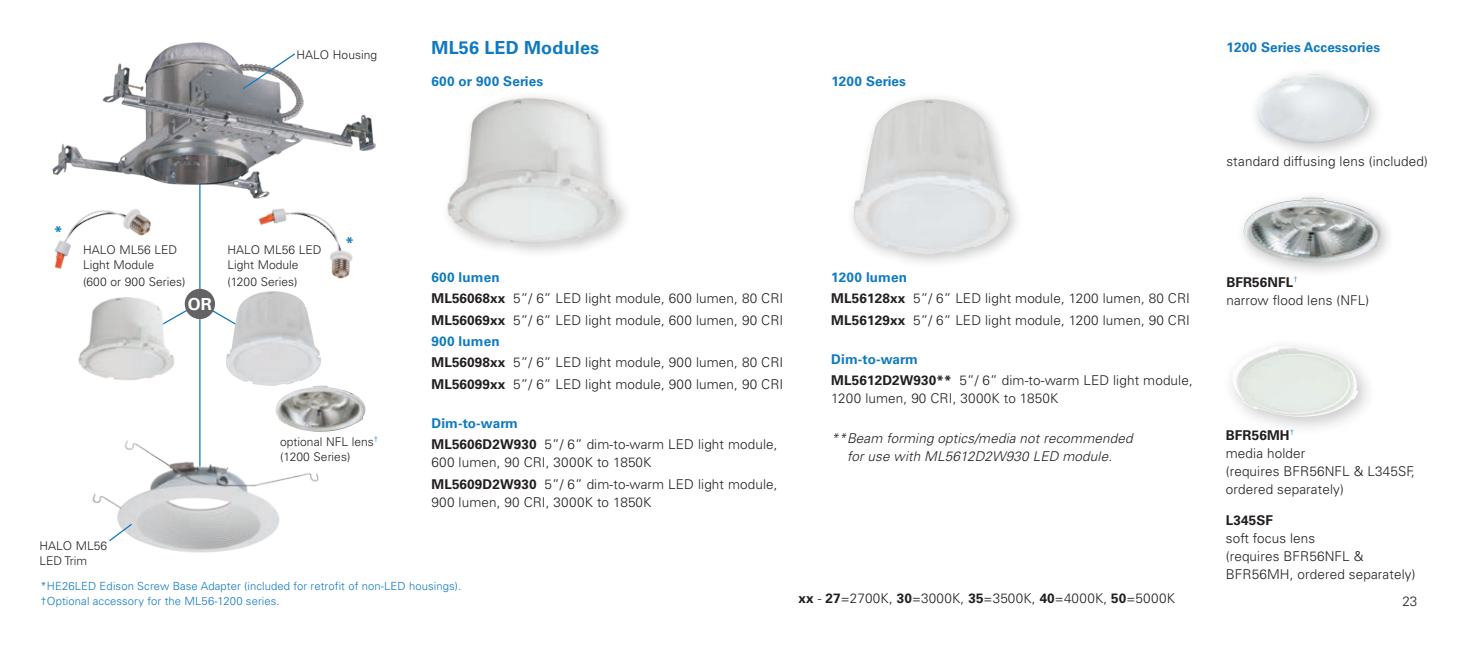
<style>
.page{position:relative;width:1458px;height:648px;background:#fff}
.page>*{position:absolute;margin:0;border:0;box-sizing:border-box;transform-origin:0 0}
.t1{font:700 18px "Univers LT Std";letter-spacing:.01em;color:#107ac0}
.t2{font:700 16.65px "Univers LT Std";color:#fff}
.t3{font:700 15.3px "Univers LT Std";color:#107ac0}
.t4{font:300 13.5px/21.4px "Univers LT Std";letter-spacing:.01em;color:#231f20}
.t5{font:italic 300 13.5px/18px "Univers LT Std";letter-spacing:.01em;color:#231f20;text-align:center}
.t6{font:700 13.5px "Univers LT Std";letter-spacing:.01em;color:#107ac0}
.t7{font:700 13.5px "Univers LT Std";letter-spacing:.01em;color:#231f20}
.t8{font:300 11.92px/15.1px "Univers LT Std";color:#231f20}
.t9{font:300 11.25px/15.8px "Univers LT Std";letter-spacing:.01em;color:#107ac0}
.s1{font-weight:700;color:#107ac0}
.s2{font-weight:700}
</style>
<div class="page">
<hr style="left:199px;top:181px;width:2px;height:290px;background:#107ac0">
<svg style="left:187px;top:308px;width:39px;height:22px"></svg>
<img style="left:226px;top:291px;width:96px;height:95px">
<img style="left:78px;top:296px;width:109px;height:84px">
<img style="left:258px;top:208px;width:95px;height:71px">
<img style="left:54px;top:209px;width:105px;height:89px">
<img style="left:52px;top:42px;width:324px;height:162px">
<svg style="left:242px;top:52px;width:55px;height:38px"></svg>
<div style="left:185px;top:289px;width:30px;height:30px;background:#636366;border-radius:50%"></div>
<img style="left:275px;top:386px;width:91px;height:46px">
<img style="left:92px;top:435px;width:227px;height:118px">
<svg style="left:108px;top:522px;width:25px;height:21px"></svg>
<img style="left:447px;top:97px;width:179px;height:156px">
<div style="left:845px;top:93px;width:180px;height:177px;background:#231f20;opacity:.25"></div>
<img style="left:854px;top:99px;width:156px;height:156px">
<div style="left:1248px;top:69px;width:136px;height:91px;background:#231f20;opacity:.25"></div>
<img style="left:1254px;top:74px;width:120px;height:70px">
<div style="left:1236px;top:190px;width:160px;height:87px;background:#231f20;opacity:.25"></div>
<img style="left:1243px;top:198px;width:139px;height:65px">
<img style="left:1231px;top:347px;width:134px;height:81px">
<p class="t3" style="left:54px;top:222px;width:10px">*</p>
<p class="t8" style="left:297px;top:47px;width:82px">HALO Housing</p>
<h1 class="t1" style="left:432px;top:37px;width:169px">ML56 LED Modules</h1>
<p class="t6" style="left:1226px;top:40px;width:155px">1200 Series Accessories</p>
<p class="t6" style="left:432px;top:74px;width:113px">600 or 900 Series</p>
<p class="t6" style="left:831px;top:74px;width:76px">1200 Series</p>
<p class="t4" style="left:1226px;top:150px;width:203px">standard diffusing lens (included)</p>
<p class="t8" style="left:83px;top:242px;width:96px">HALO ML56 LED<br>Light Module</p>
<p class="t8" style="left:83px;top:274px;width:104px">(600 or 900 Series)</p>
<p class="t2" style="left:188px;top:294px;width:25px">OR</p>
<p class="t8" style="left:227px;top:242px;width:96px">HALO ML56 LED<br>Light Module</p>
<p class="t8" style="left:227px;top:274px;width:72px">(1200 Series)</p>
<p class="t3" style="left:345px;top:234px;width:10px">*</p>
<p class="t8" style="left:40px;top:538px;width:69px">HALO ML56<br>LED Trim</p>
<p class="t8" style="left:280px;top:435px;width:99px">optional NFL lens<sup>† </sup>(1200 Series)</p>
<p class="t4" style="left:432px;top:266px;width:353px"><span class="s1">600 lumen<br></span><span class="s2">ML56068xx</span> 5”/ 6” LED light module, 600 lumen, 80 CRI <span class="s2">ML56069xx</span> 5”/ 6” LED light module, 600 lumen, 90 CRI <span class="s1">900 lumen<br></span><span class="s2">ML56098xx</span> 5”/ 6” LED light module, 900 lumen, 80 CRI <span class="s2">ML56099xx</span> 5”/ 6” LED light module, 900 lumen, 90 CRI</p>
<p class="t4" style="left:432px;top:413px;width:348px"><span class="s1">Dim-to-warm<br></span><span class="s2">ML5606D2W930</span> 5”/ 6” dim-to-warm LED light module,</p>
<p class="t4" style="left:432px;top:452px;width:348px">600 lumen, 90 CRI, 3000K to 1850K<br><span class="s2">ML5609D2W930</span> 5”/ 6” dim-to-warm LED light module,</p>
<p class="t4" style="left:432px;top:491px;width:222px">900 lumen, 90 CRI, 3000K to 1850K</p>
<p class="t9" style="left:40px;top:578px;width:422px">*HE26LED Edison Screw Base Adapter (included for retrofit of non-LED housings). †Optional accessory for the ML56-1200 series.</p>
<p class="t4" style="left:831px;top:266px;width:360px"><span class="s1">1200 lumen<br></span><span class="s2">ML56128xx</span> 5”/ 6” LED light module, 1200 lumen, 80 CRI<br><span class="s2">ML56129xx</span> 5”/ 6” LED light module, 1200 lumen, 90 CRI</p>
<p class="t4" style="left:831px;top:348px;width:363px"><span class="s1">Dim-to-warm<br></span><span class="s2">ML5612D2W930**</span> 5”/ 6” dim-to-warm LED light module,</p>
<p class="t4" style="left:831px;top:388px;width:229px">1200 lumen, 90 CRI, 3000K to 1850K</p>
<p class="t5" style="left:831px;top:429px;width:303px">**Beam forming optics/media not recommended for use with ML5612D2W930 LED module.</p>
<p class="t4" style="left:799px;top:587px;width:378px"><span class="s2">xx</span> - <span class="s2">27</span>=2700K, <span class="s2">30</span>=3000K, <span class="s2">35</span>=3500K, <span class="s2">40</span>=4000K, <span class="s2">50</span>=5000K</p>
<p class="t4" style="left:1226px;top:273px;width:144px;line-height:18px"><span class="s2">BFR56NFL</span><sup>†<br></sup>narrow flood lens (NFL)</p>
<p class="t4" style="left:1226px;top:426px;width:191px;line-height:18px"><span class="s2">BFR56MH</span><sup>†<br></sup>media holder<br>(requires BFR56NFL &amp; L345SF, ordered separately)</p>
<p class="t7" style="left:1226px;top:513px;width:49px">L345SF</p>
<p class="t4" style="left:1226px;top:530px;width:191px;line-height:18px">soft focus lens<br>(requires BFR56NFL &amp;<br>BFR56MH, ordered separately)</p>
<p class="t4" style="left:1402px;top:590px;width:17px">23</p>
</div>
